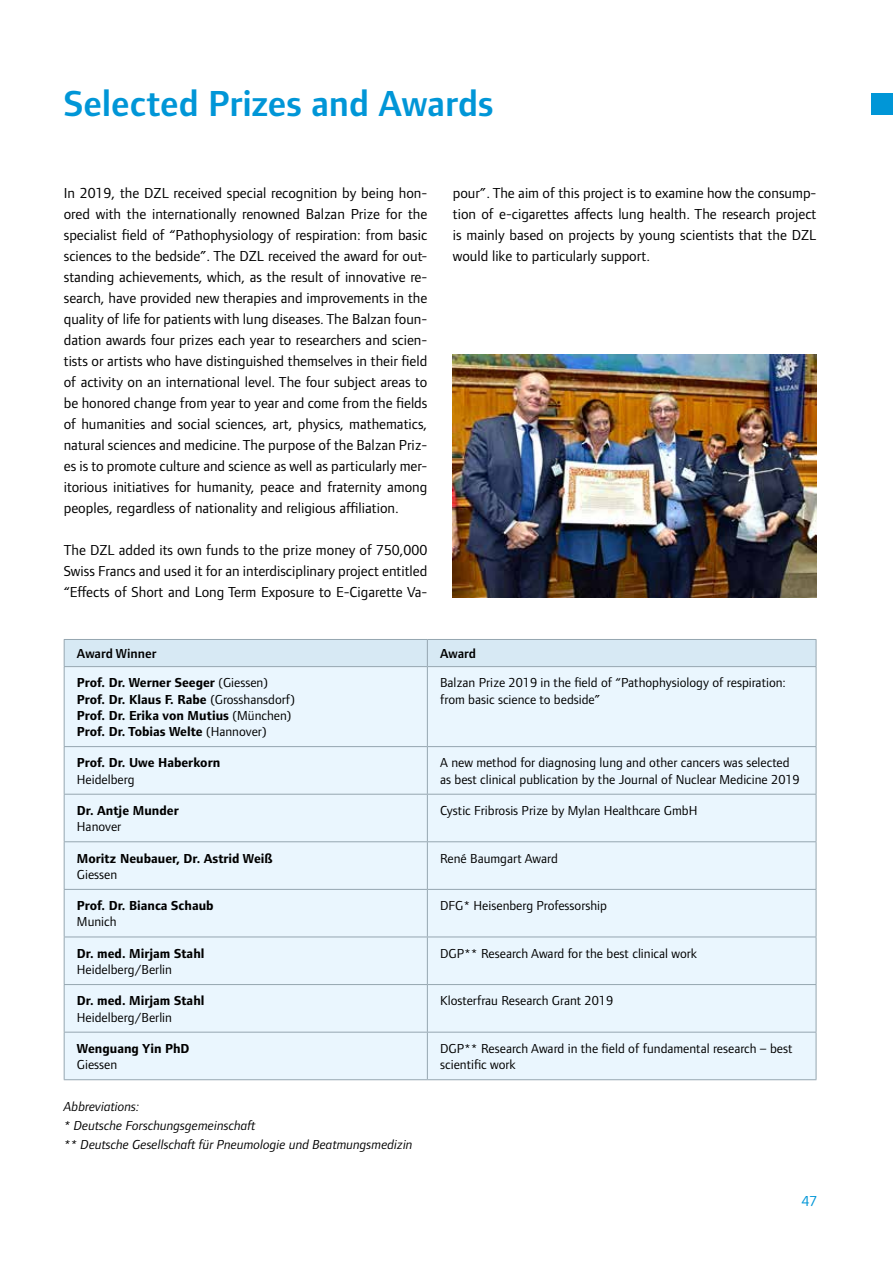
<style>
.page{position:relative;width:893px;height:1263px;background:#fff}
.page>*{position:absolute;margin:0;border:0;box-sizing:border-box;transform-origin:0 0}
.t1{font:600 37.5px "Foundry Form Sans";color:#0096d7}
.t2{font:15px/21px "Foundry Form Sans";color:#000;text-align:justify}
.t3{font:15px "Foundry Form Sans";color:#0096d7}
.t4{font:13.5px/16.2px "Foundry Form Sans";color:#000}
.t5{font:700 13.5px/16.2px "Foundry Form Sans";color:#000}
.t6{font:italic 13.5px/18.8px "Foundry Form Sans";color:#000}
.t7{font:600 13.5px "Foundry Form Sans";color:#000}
.s1{font-weight:400}
</style>
<div class="page">
<div style="left:65px;top:667px;width:751px;height:412px;background:#eaf6fe"></div>
<hr style="left:64px;top:667px;width:1px;height:79px;background:#95a6b0">
<hr style="left:816px;top:667px;width:1px;height:79px;background:#95a6b0">
<hr style="left:427px;top:667px;width:1px;height:79px;background:#95a6b0">
<div style="left:64px;top:639px;width:753px;height:28px;background:#d7e9f4"></div>
<hr style="left:64px;top:666px;width:363px;height:1px;background:#95a6b0">
<hr style="left:427px;top:666px;width:389px;height:1px;background:#95a6b0">
<hr style="left:64px;top:746px;width:363px;height:1px;background:#95a6b0">
<hr style="left:64px;top:747px;width:1px;height:47px;background:#95a6b0">
<hr style="left:64px;top:842px;width:1px;height:47px;background:#95a6b0">
<hr style="left:64px;top:889px;width:363px;height:1px;background:#95a6b0">
<hr style="left:64px;top:890px;width:1px;height:46px;background:#95a6b0">
<hr style="left:427px;top:746px;width:389px;height:1px;background:#95a6b0">
<hr style="left:427px;top:747px;width:1px;height:47px;background:#95a6b0">
<hr style="left:427px;top:842px;width:1px;height:47px;background:#95a6b0">
<hr style="left:816px;top:747px;width:1px;height:47px;background:#95a6b0">
<hr style="left:816px;top:842px;width:1px;height:47px;background:#95a6b0">
<hr style="left:427px;top:889px;width:389px;height:1px;background:#95a6b0">
<hr style="left:427px;top:890px;width:1px;height:46px;background:#95a6b0">
<hr style="left:816px;top:890px;width:1px;height:46px;background:#95a6b0">
<hr style="left:64px;top:936px;width:363px;height:1px;background:#95a6b0">
<hr style="left:64px;top:937px;width:1px;height:47px;background:#95a6b0">
<hr style="left:427px;top:936px;width:389px;height:1px;background:#95a6b0">
<hr style="left:427px;top:937px;width:1px;height:47px;background:#95a6b0">
<hr style="left:816px;top:937px;width:1px;height:47px;background:#95a6b0">
<hr style="left:64px;top:984px;width:363px;height:1px;background:#95a6b0">
<hr style="left:64px;top:985px;width:1px;height:47px;background:#95a6b0">
<hr style="left:427px;top:984px;width:389px;height:1px;background:#95a6b0">
<hr style="left:427px;top:985px;width:1px;height:47px;background:#95a6b0">
<hr style="left:816px;top:985px;width:1px;height:47px;background:#95a6b0">
<hr style="left:64px;top:1032px;width:363px;height:1px;background:#95a6b0">
<hr style="left:64px;top:1032px;width:1px;height:47px;background:#95a6b0">
<hr style="left:427px;top:1032px;width:389px;height:1px;background:#95a6b0">
<hr style="left:427px;top:1032px;width:1px;height:47px;background:#95a6b0">
<hr style="left:816px;top:1032px;width:1px;height:47px;background:#95a6b0">
<hr style="left:64px;top:794px;width:363px;height:1px;background:#95a6b0">
<hr style="left:64px;top:794px;width:1px;height:47px;background:#95a6b0">
<hr style="left:64px;top:1079px;width:363px;height:1px;background:#95a6b0">
<hr style="left:427px;top:794px;width:389px;height:1px;background:#95a6b0">
<hr style="left:427px;top:794px;width:1px;height:47px;background:#95a6b0">
<hr style="left:816px;top:794px;width:1px;height:47px;background:#95a6b0">
<hr style="left:427px;top:1079px;width:389px;height:1px;background:#95a6b0">
<hr style="left:64px;top:841px;width:363px;height:1px;background:#95a6b0">
<hr style="left:427px;top:841px;width:389px;height:1px;background:#95a6b0">
<div style="left:872px;top:93px;width:21px;height:21px;background:#0096d7"></div>
<img style="left:453px;top:355px;width:363px;height:242px">
<h1 class="t1" style="left:64px;top:81px;width:431px">Selected Prizes and Awards</h1>
<p class="t2" style="left:64px;top:183px;width:365px">In 2019, the DZL received special recognition by being hon&shy;ored with the internationally renowned Balzan Prize for the specialist field of “Pathophysiology of respiration: from basic sciences to the bedside”. The DZL received the award for out&shy;standing achievements, which, as the result of innovative re&shy;search, have provided new therapies and improvements in the quality of life for patients with lung diseases. The Balzan foun&shy;dation awards four prizes each year to researchers and scien&shy;tists or artists who have distinguished themselves in their field of activity on an international level. The four subject areas to be honored change from year to year and come from the fields of humanities and social sciences, art, physics, mathematics, natural sciences and medicine. The purpose of the Balzan Priz&shy;es is to promote culture and science as well as particularly mer&shy;itorious initiatives for humanity, peace and fraternity among peoples, regardless of nationality and religious affiliation.</p>
<p class="t2" style="left:64px;top:540px;width:365px">The DZL added its own funds to the prize money of 750,000<br>Swiss Francs and used it for an interdisciplinary project entitled “Effects of Short and Long Term Exposure to E-Cigarette Va-</p>
<p class="t2" style="left:453px;top:183px;width:365px">pour”. The aim of this project is to examine how the consump&shy;tion of e-cigarettes affects lung health. The research project is mainly based on projects by young scientists that the DZL would like to particularly support.</p>
<p class="t7" style="left:77px;top:646px;width:81px">Award Winner</p>
<p class="t7" style="left:440px;top:646px;width:37px">Award</p>
<p class="t5" style="left:77px;top:675px;width:220px">Prof. Dr. Werner Seeger <span class="s1">(Giessen)<br></span>Prof. Dr. Klaus F. Rabe <span class="s1">(Grosshansdorf)<br></span>Prof. Dr. Erika von Mutius <span class="s1">(München)<br></span>Prof. Dr. Tobias Welte <span class="s1">(Hannover)</span></p>
<p class="t4" style="left:440px;top:675px;width:347px">Balzan Prize 2019 in the field of “Pathophysiology of respiration: from basic science to bedside”</p>
<p class="t5" style="left:77px;top:755px;width:145px">Prof. Dr. Uwe Haberkorn</p>
<p class="t4" style="left:77px;top:771px;width:59px">Heidelberg</p>
<p class="t4" style="left:440px;top:755px;width:361px">A new method for diagnosing lung and other cancers was selected as best clinical publication by the Journal of Nuclear Medicine 2019</p>
<p class="t5" style="left:77px;top:802px;width:103px">Dr. Antje Munder</p>
<p class="t4" style="left:77px;top:818px;width:46px">Hanover</p>
<p class="t4" style="left:440px;top:802px;width:259px">Cystic Fribrosis Prize by Mylan Healthcare GmbH</p>
<p class="t5" style="left:77px;top:850px;width:197px">Moritz Neubauer, Dr. Astrid Weiß</p>
<p class="t4" style="left:77px;top:866px;width:42px">Giessen</p>
<p class="t4" style="left:440px;top:850px;width:119px">René Baumgart Award</p>
<p class="t5" style="left:77px;top:898px;width:138px">Prof. Dr. Bianca Schaub</p>
<p class="t4" style="left:77px;top:914px;width:41px">Munich</p>
<p class="t4" style="left:440px;top:897px;width:168px">DFG* Heisenberg Professorship</p>
<p class="t5" style="left:77px;top:945px;width:129px">Dr. med. Mirjam Stahl</p>
<p class="t4" style="left:77px;top:961px;width:97px">Heidelberg/Berlin</p>
<p class="t4" style="left:440px;top:945px;width:259px">DGP** Research Award for the best clinical work</p>
<p class="t5" style="left:77px;top:993px;width:129px">Dr. med. Mirjam Stahl</p>
<p class="t4" style="left:77px;top:1009px;width:97px">Heidelberg/Berlin</p>
<p class="t4" style="left:440px;top:993px;width:174px">Klosterfrau Research Grant 2019</p>
<p class="t5" style="left:77px;top:1040px;width:114px">Wenguang Yin PhD</p>
<p class="t4" style="left:77px;top:1056px;width:42px">Giessen</p>
<p class="t4" style="left:440px;top:1040px;width:354px">DGP** Research Award in the field of fundamental research – best scientific work</p>
<p class="t6" style="left:64px;top:1098px;width:350px">Abbreviations:<br>* Deutsche Forschungsgemeinschaft<br>** Deutsche Gesellschaft für Pneumologie und Beatmungsmedizin</p>
<p class="t3" style="left:801px;top:1192px;width:17px">47</p>
</div>
